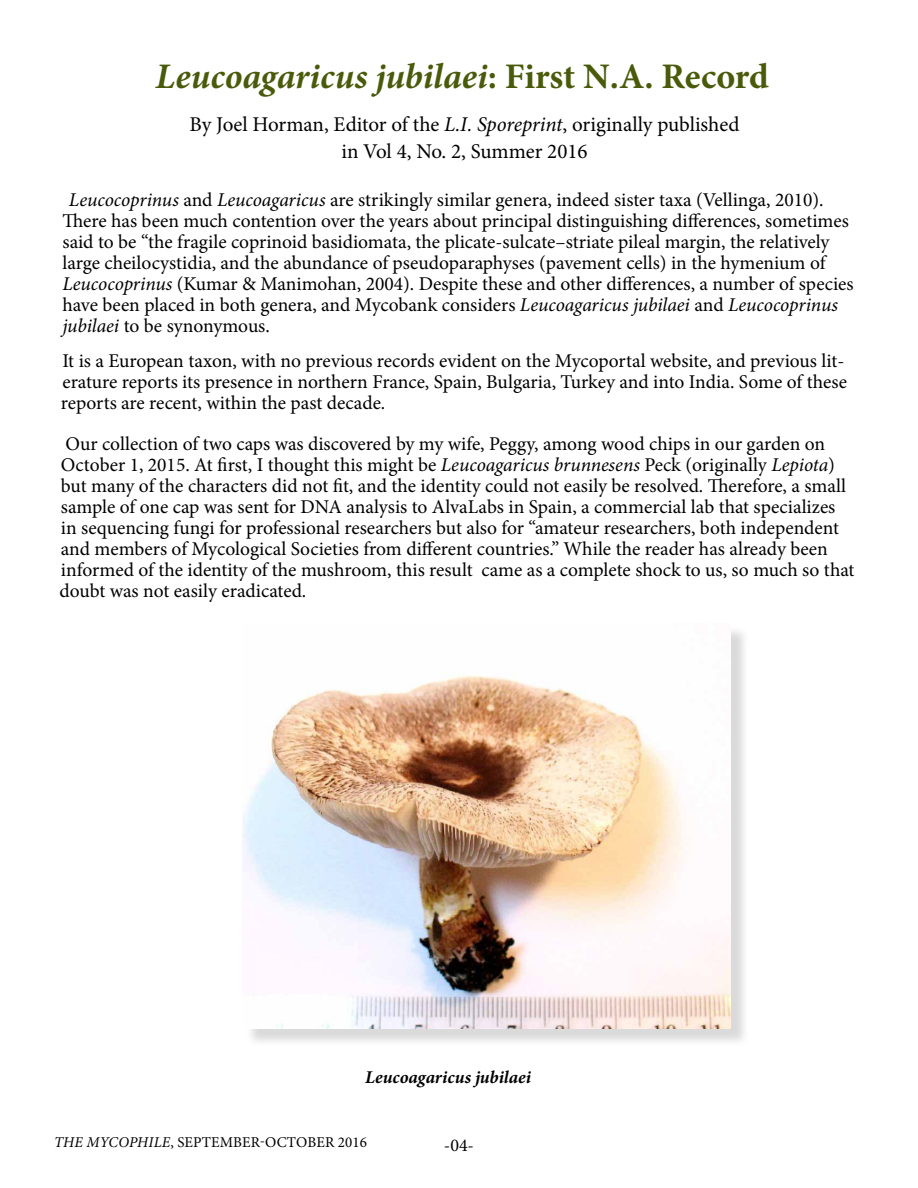
<style>
.page{position:relative;width:918px;height:1188px;background:#fff}
.page>*{position:absolute;margin:0;border:0;box-sizing:border-box;transform-origin:0 0}
.t1{font:italic 700 36px "Minion Pro";color:#495b0b}
.t2{font:21px/27px "Minion Pro";letter-spacing:-.005em;color:#000;text-align:center}
.t3{font:19.5px/21px "Minion Pro";color:#000}
.t4{font:italic 700 18px "Minion Pro";color:#000}
.t5{font:18px "Minion Pro";color:#000}
.t6{font:15px "Minion Pro";letter-spacing:.01em;color:#000}
.s1{font-style:normal}
.s2{font-style:italic}
</style>
<div class="page">
<div style="left:245px;top:625px;width:505px;height:423px;background:#000;opacity:.15"></div>
<img style="left:243px;top:625px;width:488px;height:404px">
<h1 class="t1" style="left:155px;top:51px;width:615px">Leucoagaricus jubilaei<span class="s1">: First N.A. Record</span></h1>
<p class="t2" style="left:190px;top:111px;width:551px">By Joel Horman, Editor of the <span class="s2">L.I. Sporeprint</span>, originally published in Vol 4, No. 2, Summer 2016</p>
<p class="t3" style="left:62px;top:190px;width:793px;text-indent:6px"><span class="s2">Leucocoprinus</span> and <span class="s2">Leucoagaricus</span> are strikingly similar genera, indeed sister taxa (Vellinga, 2010).<br>There has been much contention over the years about principal distinguishing differences, sometimes said to be “the fragile coprinoid basidiomata, the plicate-sulcate–striate pileal margin, the relatively large cheilocystidia, and the abundance of pseudoparaphyses (pavement cells) in the hymenium of <span class="s2">Leucocoprinus</span> (Kumar &amp; Manimohan, 2004). Despite these and other differences, a number of species have been placed in both genera, and Mycobank considers <span class="s2">Leucoagaricus jubilaei</span> and <span class="s2">Leucocoprinus jubilaei</span> to be synonymous.</p>
<p class="t3" style="left:61px;top:350px;width:788px">It is a European taxon, with no previous records evident on the Mycoportal website, and previous lit&shy;erature reports its presence in northern France, Spain, Bulgaria, Turkey and into India. Some of these reports are recent, within the past decade.</p>
<p class="t3" style="left:59px;top:433px;width:797px;text-indent:6px">Our collection of two caps was discovered by my wife, Peggy, among wood chips in our garden on October 1, 2015. At first, I thought this might be <span class="s2">Leucoagaricus brunnesens</span> Peck (originally <span class="s2">Lepiota</span>) but many of the characters did not fit, and the identity could not easily be resolved. Therefore, a small sample of one cap was sent for DNA analysis to AlvaLabs in Spain, a commercial lab that specializes in sequencing fungi for professional researchers but also for “amateur researchers, both independent and members of Mycological Societies from different countries.” While the reader has already been informed of the identity of the mushroom, this result came as a complete shock to us, so much so that doubt was not easily eradicated.</p>
<p class="t4" style="left:365px;top:1065px;width:168px">Leucoagaricus jubilaei</p>
<p class="t6" style="left:54px;top:1132px;width:315px"><span class="s2">THE MYCOPHILE</span>, SEPTEMBER-OCTOBER 2016</p>
<p class="t5" style="left:444px;top:1134px;width:32px">-04-</p>
</div>
